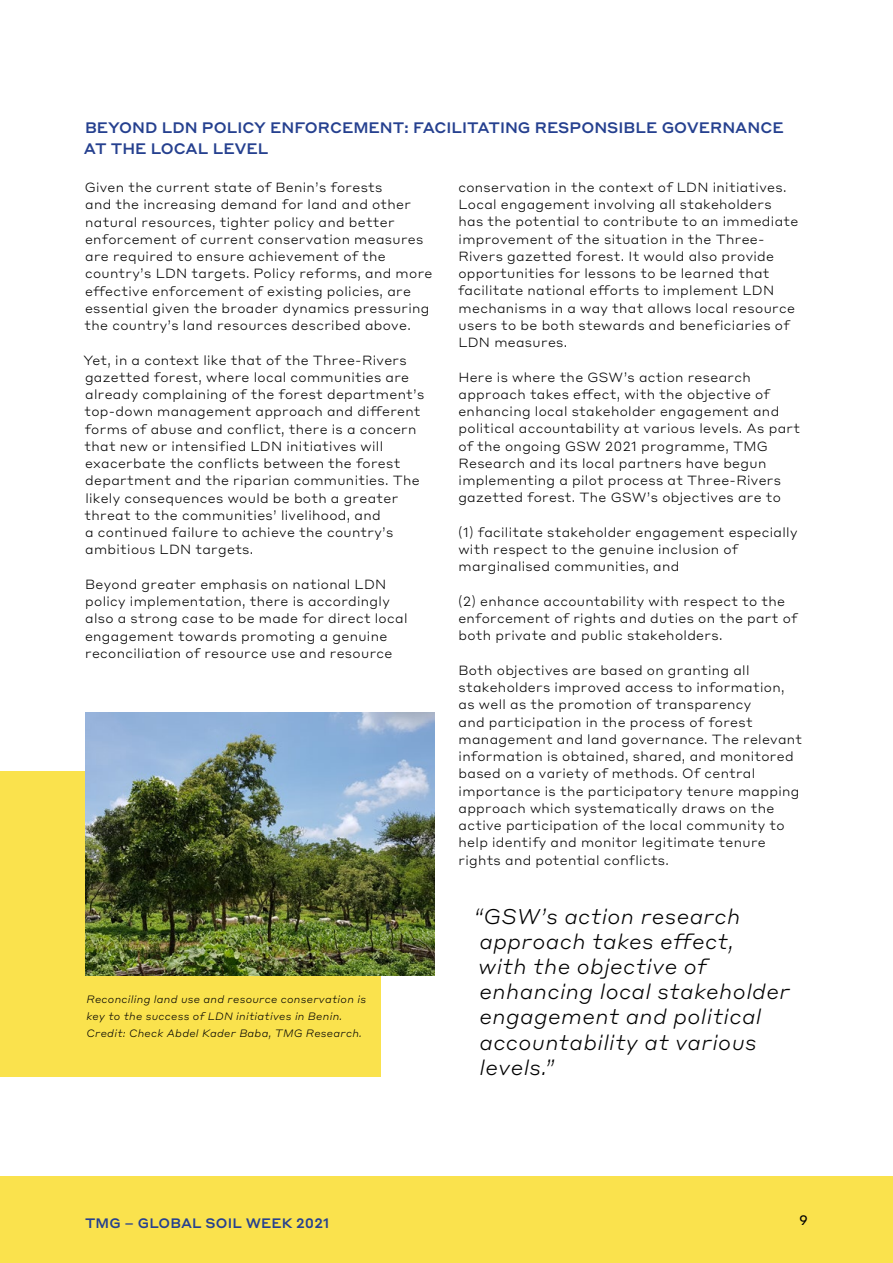
<style>
.page{position:relative;width:893px;height:1263px;background:#fff}
.page>*{position:absolute;margin:0;border:0;box-sizing:border-box;transform-origin:0 0}
.t1{font:italic 300 21px/25.2px "Styrene A";letter-spacing:.02em;color:#000}
.t2{font:500 15px/21px "Styrene A";color:#25408f}
.t3{font:500 13.5px "Styrene A";letter-spacing:.01em;color:#25408f}
.t4{font:13.5px "Styrene A";color:#000}
.t5{font:300 13.2px/17.2px "Styrene A";letter-spacing:.025em;color:#000}
.t6{font:italic 300 10.5px/17.2px "Styrene A";letter-spacing:.025em;color:#000}
</style>
<div class="page">
<div style="left:0;top:1176px;width:893px;height:87px;background:#fae24d"></div>
<div style="left:0;top:771px;width:160px;height:287px;background:#fae24d"></div>
<div style="left:0;top:782px;width:381px;height:294px;background:#fae24d"></div>
<img style="left:86px;top:713px;width:349px;height:262px">
<p class="t2" style="left:84px;top:116px;width:701px">BEYOND LDN POLICY ENFORCEMENT: FACILITATING RESPONSIBLE GOVERNANCE<br>AT THE LOCAL LEVEL</p>
<p class="t5" style="left:85px;top:178px;width:349px">Given the current state of Benin’s forests<br>and the increasing demand for land and other natural resources, tighter policy and better enforcement of current conservation measures are required to ensure achievement of the country’s LDN targets. Policy reforms, and more effective enforcement of existing policies, are essential given the broader dynamics pressuring the country’s land resources described above.</p>
<p class="t5" style="left:83px;top:350px;width:342px">Yet, in a context like that of the Three-Rivers gazetted forest, where local communities are already complaining of the forest department’s top-down management approach and different forms of abuse and conflict, there is a concern that new or intensified LDN initiatives will exacerbate the conflicts between the forest department and the riparian communities. The likely consequences would be both a greater threat to the communities’ livelihood, and<br>a continued failure to achieve the country’s ambitious LDN targets.</p>
<p class="t5" style="left:85px;top:574px;width:324px">Beyond greater emphasis on national LDN policy implementation, there is accordingly also a strong case to be made for direct local engagement towards promoting a genuine reconciliation of resource use and resource</p>
<p class="t6" style="left:87px;top:990px;width:281px">Reconciling land use and resource conservation is key to the success of LDN initiatives in Benin.<br>Credit: Check Abdel Kader Baba, TMG Research.</p>
<p class="t5" style="left:458px;top:178px;width:342px">conservation in the context of LDN initiatives.<br>Local engagement involving all stakeholders has the potential to contribute to an immediate improvement of the situation in the Three-Rivers gazetted forest. It would also provide opportunities for lessons to be learned that facilitate national efforts to implement LDN mechanisms in a way that allows local resource users to be both stewards and beneficiaries of LDN measures.</p>
<p class="t5" style="left:458px;top:367px;width:343px">Here is where the GSW’s action research approach takes effect, with the objective of enhancing local stakeholder engagement and political accountability at various levels. As part of the ongoing GSW 2021 programme, TMG Research and its local partners have begun implementing a pilot process at Three-Rivers gazetted forest. The GSW’s objectives are to</p>
<p class="t5" style="left:458px;top:522px;width:341px">(1) facilitate stakeholder engagement especially with respect to the genuine inclusion of marginalised communities, and</p>
<p class="t5" style="left:458px;top:591px;width:341px">(2) enhance accountability with respect to the enforcement of rights and duties on the part of both private and public stakeholders.</p>
<p class="t5" style="left:458px;top:660px;width:345px">Both objectives are based on granting all stakeholders improved access to information, as well as the promotion of transparency<br>and participation in the process of forest management and land governance. The relevant information is obtained, shared, and monitored based on a variety of methods. Of central importance is the participatory tenure mapping approach which systematically draws on the active participation of the local community to help identify and monitor legitimate tenure rights and potential conflicts.</p>
<h1 class="t1" style="left:474px;top:902px;width:318px">“GSW’s action research approach takes effect,<br>with the objective of enhancing local stakeholder engagement and political accountability at various levels.”</h1>
<p class="t3" style="left:85px;top:1212px;width:246px">TMG – GLOBAL SOIL WEEK 2021</p>
<p class="t4" style="left:799px;top:1209px;width:10px">9</p>
</div>
